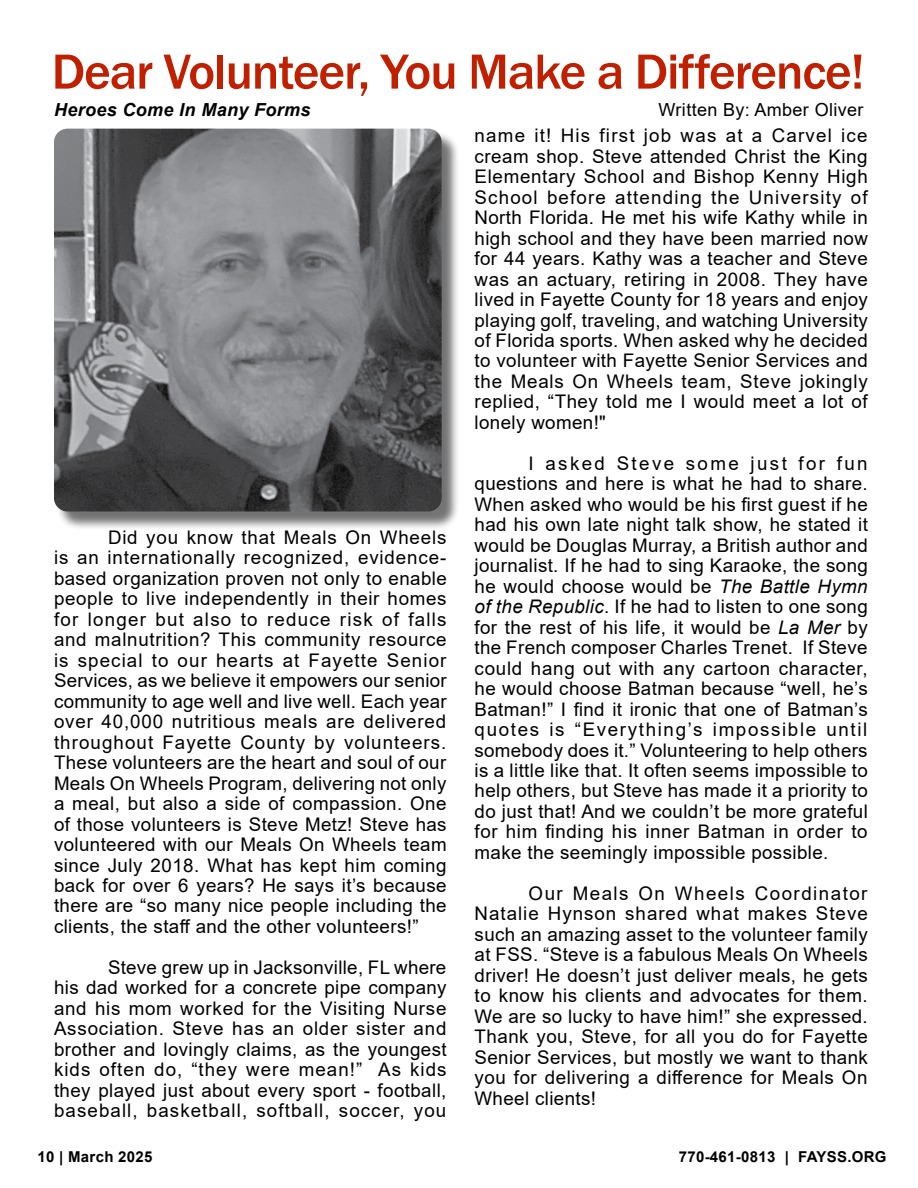
<style>
.page{position:relative;width:918px;height:1188px;background:#fff}
.page>*{position:absolute;margin:0;border:0;box-sizing:border-box;transform-origin:0 0}
.t1{font:500 51px "Franklin Gothic";letter-spacing:-.025em;color:#c12000}
.t2{font:18.75px/20.4px "Arial";letter-spacing:.02em;color:#000;text-align:justify}
.t3{font:italic 700 18px "Arial";letter-spacing:.02em;color:#000}
.t4{font:18px "Arial";letter-spacing:.02em;color:#000}
.t5{font:700 15px "Arial";letter-spacing:.02em;color:#000}
.s1{font-style:italic}
</style>
<div class="page">
<div style="left:56px;top:131px;width:404px;height:399px;background:#000;opacity:.55"></div>
<img style="left:54px;top:129px;width:388px;height:383px">
<h1 class="t1" style="left:52px;top:40px;width:814px">Dear Volunteer, You Make a Difference!</h1>
<p class="t3" style="left:54px;top:97px;width:258px">Heroes Come In Many Forms</p>
<p class="t4" style="left:659px;top:97px;width:206px">Written By: Amber Oliver</p>
<p class="t2" style="left:54px;top:527px;width:394px;text-indent:54px">Did you know that Meals On Wheels is an internationally recognized, evidence&shy;based organization proven not only to enable people to live independently in their homes for longer but also to reduce risk of falls and malnutrition? This community resource is special to our hearts at Fayette Senior Services, as we believe it empowers our senior community to age well and live well. Each year over 40,000 nutritious meals are delivered throughout Fayette County by volunteers.<br>These volunteers are the heart and soul of our Meals On Wheels Program, delivering not only a meal, but also a side of compassion. One of those volunteers is Steve Metz! Steve has volunteered with our Meals On Wheels team since July 2018. What has kept him coming back for over 6 years? He says it’s because there are “so many nice people including the clients, the staff and the other volunteers!”</p>
<p class="t2" style="left:54px;top:957px;width:394px;text-indent:54px">Steve grew up in Jacksonville, FL where his dad worked for a concrete pipe company and his mom worked for the Visiting Nurse Association. Steve has an older sister and brother and lovingly claims, as the youngest kids often do, “they were mean!” As kids they played just about every sport - football, baseball, basketball, softball, soccer, you</p>
<p class="t2" style="left:475px;top:125px;width:395px">name it! His first job was at a Carvel ice cream shop. Steve attended Christ the King Elementary School and Bishop Kenny High School before attending the University of North Florida. He met his wife Kathy while in high school and they have been married now for 44 years. Kathy was a teacher and Steve was an actuary, retiring in 2008. They have lived in Fayette County for 18 years and enjoy playing golf, traveling, and watching University of Florida sports. When asked why he decided to volunteer with Fayette Senior Services and the Meals On Wheels team, Steve jokingly replied, “They told me I would meet a lot of lonely women!"</p>
<p class="t2" style="left:475px;top:453px;width:395px;text-indent:54px">I asked Steve some just for fun questions and here is what he had to share.<br>When asked who would be his first guest if he had his own late night talk show, he stated it would be Douglas Murray, a British author and journalist. If he had to sing Karaoke, the song he would choose would be <span class="s1">The Battle Hymn of the Republic</span>. If he had to listen to one song for the rest of his life, it would be <span class="s1">La Mer</span> by the French composer Charles Trenet. If Steve could hang out with any cartoon character, he would choose Batman because “well, he’s Batman!” I find it ironic that one of Batman’s quotes is “Everything’s impossible until somebody does it.” Volunteering to help others is a little like that. It often seems impossible to help others, but Steve has made it a priority to do just that! And we couldn’t be more grateful for him finding his inner Batman in order to make the seemingly impossible possible.</p>
<p class="t2" style="left:475px;top:883px;width:395px;text-indent:54px">Our Meals On Wheels Coordinator Natalie Hynson shared what makes Steve such an amazing asset to the volunteer family at FSS. “Steve is a fabulous Meals On Wheels driver! He doesn’t just deliver meals, he gets to know his clients and advocates for them.<br>We are so lucky to have him!” she expressed.<br>Thank you, Steve, for all you do for Fayette Senior Services, but mostly we want to thank you for delivering a difference for Meals On Wheel clients!</p>
<p class="t5" style="left:38px;top:1146px;width:117px">10 | March 2025</p>
<p class="t5" style="left:679px;top:1146px;width:209px">770-461-0813 | FAYSS.ORG</p>
</div>
